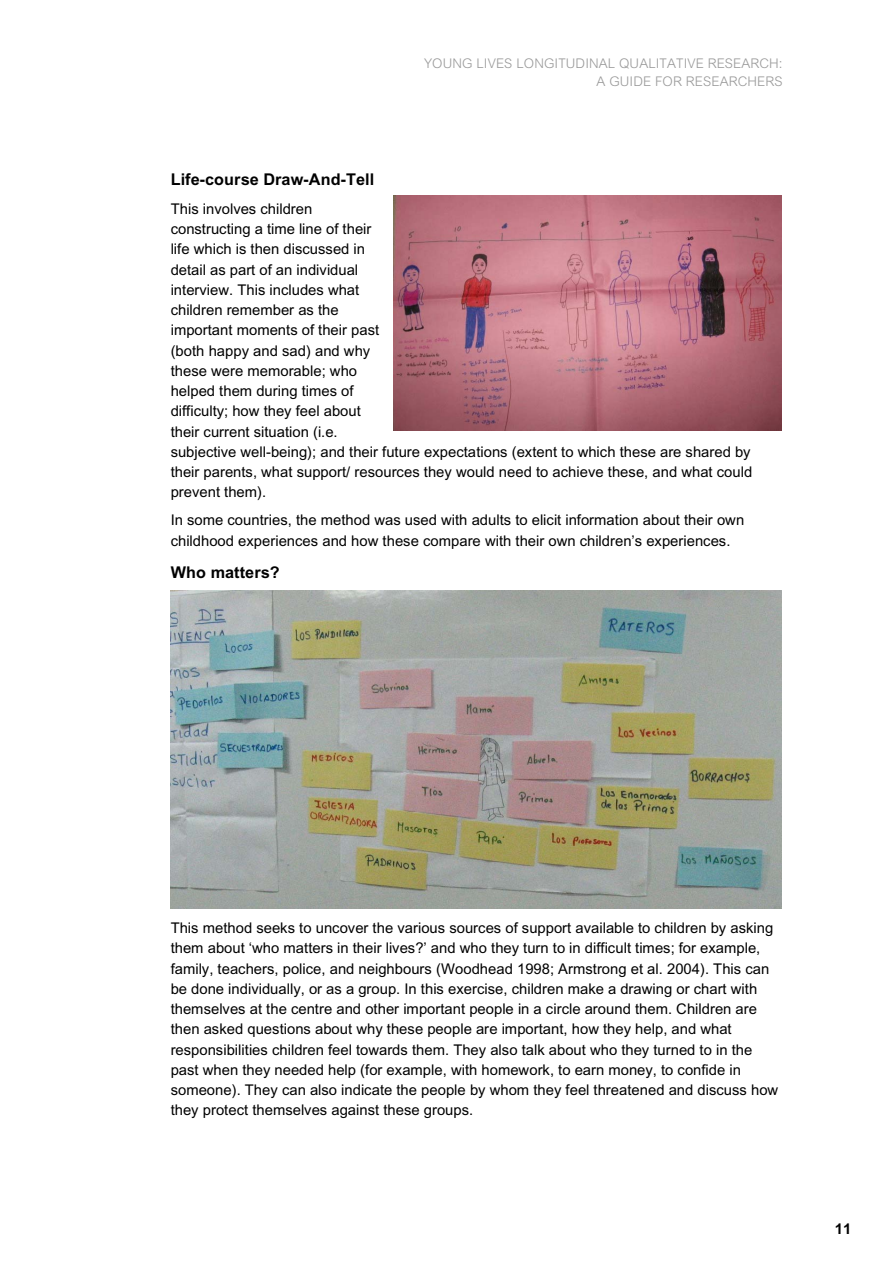
<style>
.page{position:relative;width:893px;height:1263px;background:#fff}
.page>*{position:absolute;margin:0;border:0;box-sizing:border-box;transform-origin:0 0}
.t1{font:700 16.2px "Arial";letter-spacing:.005em;color:#000}
.t2{font:14.7px/20.2px "Arial";color:#000}
.t3{font:700 14.7px "Arial";color:#000}
.t4{font:300 13.35px/18px "Arial";letter-spacing:.01em;color:#999;text-align:right}
</style>
<div class="page">
<img style="left:171px;top:590px;width:611px;height:318px">
<img style="left:393px;top:196px;width:389px;height:234px">
<p class="t4" style="left:424px;top:56px;width:360px">YOUNG LIVES LONGITUDINAL QUALITATIVE RESEARCH:<br>A GUIDE FOR RESEARCHERS</p>
<p class="t1" style="left:171px;top:173px;width:205px">Life-course Draw-And-Tell</p>
<p class="t2" style="left:171px;top:200px;width:583px">This involves children<br>constructing a time line of their<br>life which is then discussed in<br>detail as part of an individual<br>interview. This includes what<br>children remember as the<br>important moments of their past<br>(both happy and sad) and why<br>these were memorable; who<br>helped them during times of<br>difficulty; how they feel about<br>their current situation (i.e.<br>subjective well-being); and their future expectations (extent to which these are shared by their parents, what support/ resources they would need to achieve these, and what could prevent them).</p>
<p class="t2" style="left:171px;top:511px;width:575px">In some countries, the method was used with adults to elicit information about their own childhood experiences and how these compare with their own children’s experiences.</p>
<p class="t1" style="left:171px;top:567px;width:111px">Who matters?</p>
<p class="t2" style="left:171px;top:919px;width:609px">This method seeks to uncover the various sources of support available to children by asking them about ‘who matters in their lives?’ and who they turn to in difficult times; for example, family, teachers, police, and neighbours (Woodhead 1998; Armstrong et al. 2004). This can be done individually, or as a group. In this exercise, children make a drawing or chart with themselves at the centre and other important people in a circle around them. Children are then asked questions about why these people are important, how they help, and what responsibilities children feel towards them. They also talk about who they turned to in the past when they needed help (for example, with homework, to earn money, to confide in someone). They can also indicate the people by whom they feel threatened and discuss how they protect themselves against these groups.</p>
<p class="t3" style="left:835px;top:1224px;width:18px">11</p>
</div>
